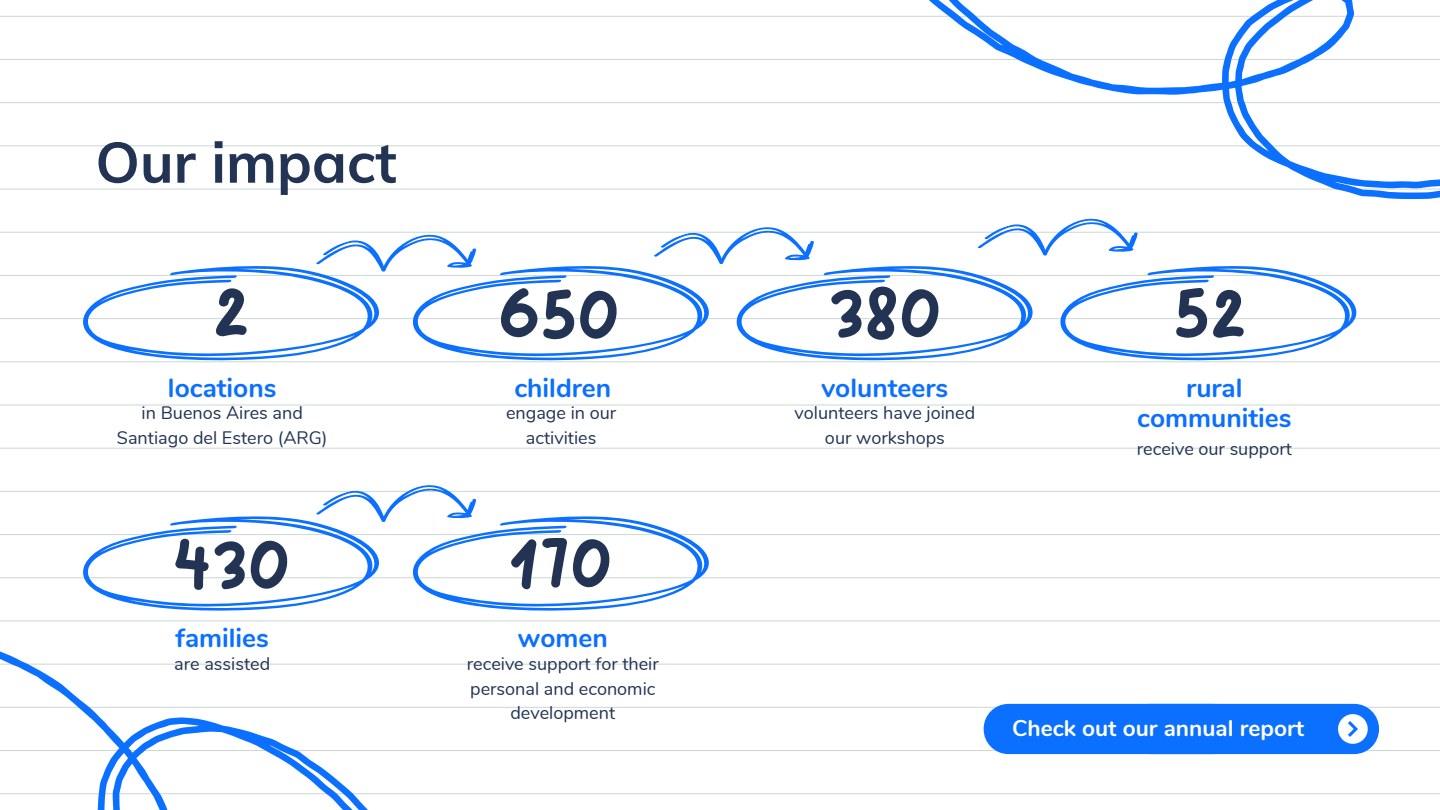
<style>
.page{position:relative;width:1440px;height:810px;background:#fff}
.page>*{position:absolute;margin:0;border:0;box-sizing:border-box;transform-origin:0 0}
.t1{font:59.7px "Lazydog";color:#223354}
.t2{font:700 56.6px "Muli";color:#223354}
.t3{font:700 26.3px/30px "Nunito";color:#0b6fff;text-align:center}
.t4{font:700 22.7px "Nunito";color:#fff}
.t5{font:18.1px/24.8px "Nunito";color:#223354;text-align:center}
</style>
<div class="page">
<hr style="left:0;top:16px;width:1440px;height:1px;background:#cad8d2">
<hr style="left:0;top:59px;width:1440px;height:1px;background:#cad8d2">
<hr style="left:0;top:102px;width:1440px;height:1px;background:#cad8d2">
<hr style="left:0;top:145px;width:1440px;height:1px;background:#cad8d2">
<hr style="left:0;top:189px;width:1440px;height:1px;background:#cad8d2">
<hr style="left:0;top:232px;width:1440px;height:1px;background:#cad8d2">
<hr style="left:0;top:275px;width:1440px;height:1px;background:#cad8d2">
<hr style="left:0;top:318px;width:1440px;height:1px;background:#cad8d2">
<hr style="left:0;top:361px;width:1440px;height:1px;background:#cad8d2">
<hr style="left:0;top:405px;width:1440px;height:1px;background:#cad8d2">
<hr style="left:0;top:448px;width:1440px;height:1px;background:#cad8d2">
<hr style="left:0;top:491px;width:1440px;height:1px;background:#cad8d2">
<hr style="left:0;top:534px;width:1440px;height:1px;background:#cad8d2">
<hr style="left:0;top:577px;width:1440px;height:1px;background:#cad8d2">
<hr style="left:0;top:621px;width:1440px;height:1px;background:#cad8d2">
<hr style="left:0;top:664px;width:1440px;height:1px;background:#cad8d2">
<hr style="left:0;top:707px;width:1440px;height:1px;background:#cad8d2">
<hr style="left:0;top:750px;width:1440px;height:1px;background:#cad8d2">
<hr style="left:0;top:793px;width:1440px;height:1px;background:#cad8d2">
<svg style="left:0;top:577px;width:472px;height:233px"></svg>
<svg style="left:82px;top:485px;width:629px;height:126px"></svg>
<svg style="left:82px;top:188px;width:817px;height:173px"></svg>
<svg style="left:899px;top:0;width:541px;height:406px"></svg>
<div style="left:984px;top:704px;width:253px;height:50px;background:#0b6fff;border-radius:25px"></div>
<div style="left:1125px;top:704px;width:254px;height:50px;background:#0b6fff;border-radius:25px"></div>
<div style="left:1338px;top:714px;width:30px;height:30px;background:#fff;border-radius:50%"></div>
<svg style="left:1348px;top:721px;width:10px;height:16px"></svg>
<p class="t2" style="left:95px;top:126px;width:303px">Our impact</p>
<p class="t1" style="left:498px;top:289px;width:123px">650</p>
<p class="t1" style="left:828px;top:287px;width:115px">380</p>
<p class="t1" style="left:1173px;top:287px;width:75px">52</p>
<p class="t3" style="left:1137px;top:373px;width:156px">rural communities</p>
<p class="t1" style="left:213px;top:286px;width:38px">2</p>
<p class="t3" style="left:168px;top:373px;width:110px">locations</p>
<p class="t3" style="left:514px;top:373px;width:98px">children</p>
<p class="t3" style="left:821px;top:373px;width:128px">volunteers</p>
<p class="t5" style="left:117px;top:401px;width:212px">in Buenos Aires and<br>Santiago del Estero (ARG)</p>
<p class="t5" style="left:506px;top:401px;width:112px">engage in our activities</p>
<p class="t5" style="left:795px;top:401px;width:182px">volunteers have joined our workshops</p>
<p class="t5" style="left:1137px;top:436px;width:157px">receive our support</p>
<p class="t1" style="left:172px;top:539px;width:119px">430</p>
<p class="t3" style="left:176px;top:623px;width:95px">families</p>
<p class="t5" style="left:174px;top:651px;width:97px">are assisted</p>
<p class="t1" style="left:508px;top:537px;width:106px">170</p>
<p class="t3" style="left:518px;top:623px;width:92px">women</p>
<p class="t5" style="left:467px;top:651px;width:194px">receive support for their personal and economic development</p>
<p class="t4" style="left:1012px;top:713px;width:294px">Check out our annual report</p>
</div>
